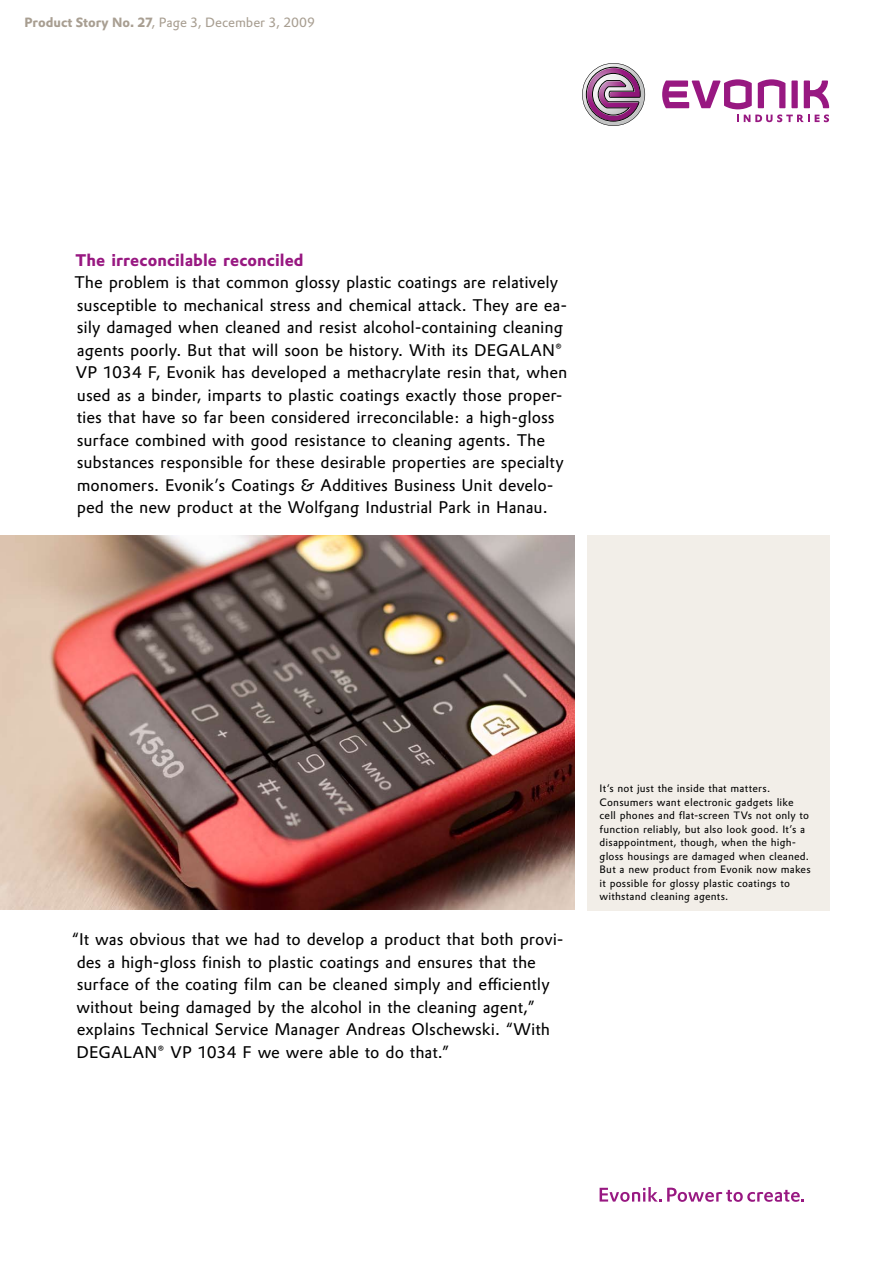
<style>
.page{position:relative;width:893px;height:1263px;background:#fff}
.page>*{position:absolute;margin:0;border:0;box-sizing:border-box;transform-origin:0 0}
.t1{font:16.5px/22.5px "Evonik Prokyon";color:#000}
.t2{font:700 16.5px "Evonik Prokyon";letter-spacing:.005em;color:#981881}
.t3{font:13.2px "DTL Prokyon TPRO";color:#a89e91}
.t4{font:10.5px/13.5px "Evonik Prokyon";letter-spacing:.02em;color:#000}
.s1{font-weight:700}
</style>
<div class="page">
<img style="left:0;top:535px;width:574px;height:375px">
<div style="left:587px;top:536px;width:242px;height:374px;background:#f2eee8"></div>
<svg style="left:582px;top:63px;width:63px;height:63px"></svg>
<svg style="left:662px;top:79px;width:167px;height:43px"></svg>
<svg style="left:600px;top:1187px;width:204px;height:15px"></svg>
<p class="t3" style="left:25px;top:14px;width:292px"><span class="s1">Product Story No. 27</span>, Page 3, December 3, 2009</p>
<p class="t2" style="left:76px;top:246px;width:230px">The irreconcilable reconciled</p>
<p class="t1" style="left:74px;top:270px;width:494px">The problem is that common glossy plastic coatings are relatively susceptible to mechanical stress and chemical attack. They are ea&shy;sily damaged when cleaned and resist alcohol-containing cleaning agents poorly. But that will soon be history. With its DEGALAN® VP 1034 F, Evonik has developed a methacrylate resin that, when used as a binder, imparts to plastic coatings exactly those proper&shy;ties that have so far been considered irreconcilable: a high-gloss surface combined with good resistance to cleaning agents. The substances responsible for these desirable properties are specialty monomers. Evonik’s Coatings &amp; Additives Business Unit develo&shy;ped the new product at the Wolfgang Industrial Park in Hanau.</p>
<p class="t1" style="left:72px;top:927px;width:493px">“It was obvious that we had to develop a product that both provi&shy;des a high-gloss finish to plastic coatings and ensures that the surface of the coating film can be cleaned simply and efficiently without being damaged by the alcohol in the cleaning agent,” explains Technical Service Manager Andreas Olschewski. “With DEGALAN® VP 1034 F we were able to do that.”</p>
<p class="t4" style="left:600px;top:781px;width:213px">It‘s not just the inside that matters.<br>Consumers want electronic gadgets like cell phones and flat-screen TVs not only to function reliably, but also look good. It’s a disappointment, though, when the high&shy;gloss housings are damaged when cleaned.<br>But a new product from Evonik now makes it possible for glossy plastic coatings to withstand cleaning agents.</p>
</div>
